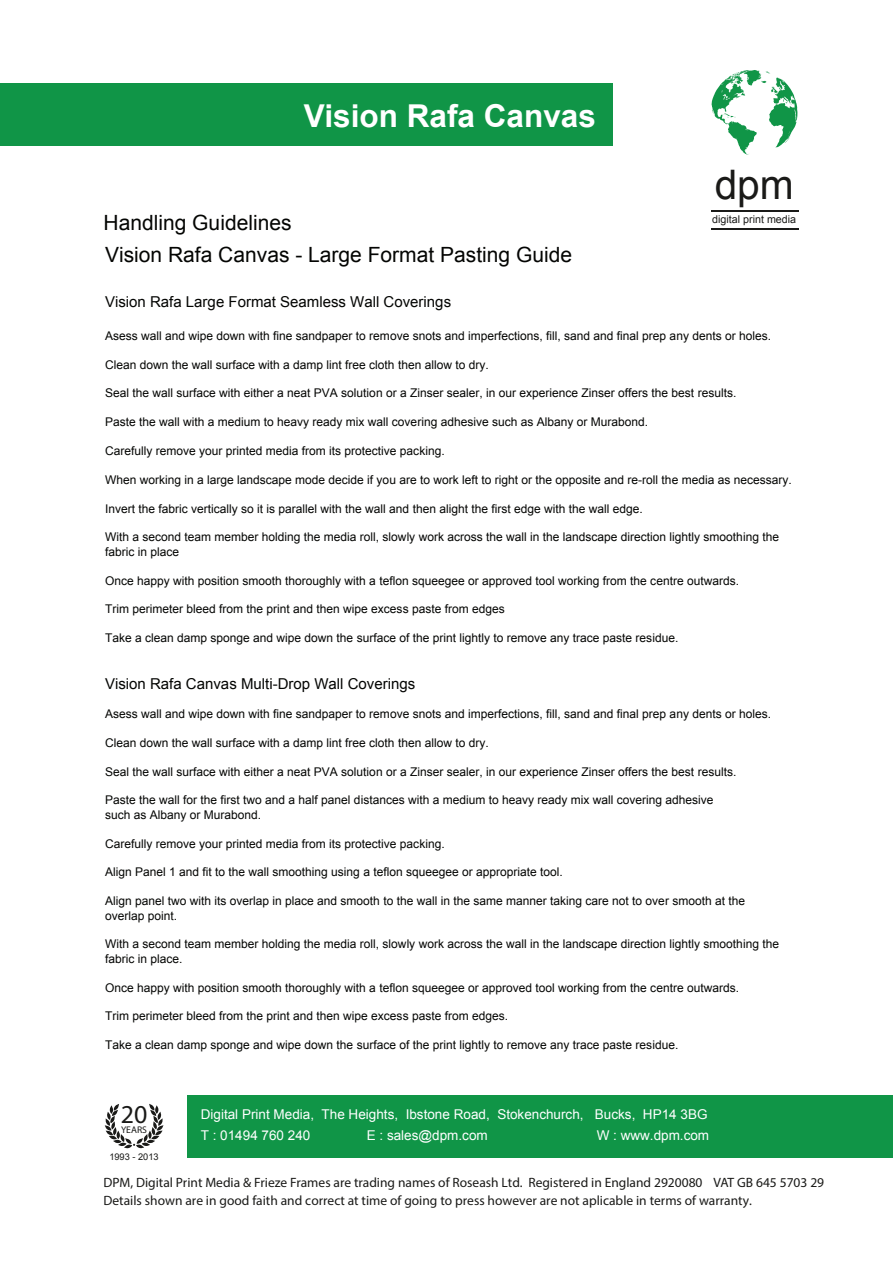
<style>
.page{position:relative;width:893px;height:1262px;background:#fff}
.page>*{position:absolute;margin:0;border:0;box-sizing:border-box;transform-origin:0 0}
.t1{font:40.65px "Arial";color:#1a1a18}
.t2{font:700 31.5px "Arial";color:#fff}
.t3{font:25.95px "Myriad Pro";color:#1a1a18}
.t4{font:21px/32.1px "Arial";color:#040503}
.t5{font:15px "Arial";color:#040503}
.t6{font:13.5px "Myriad Pro";color:#1a1a18}
.t7{font:13.5px/20.5px "Arial";color:#fff}
.t8{font:12px/14.4px "Arial";color:#040503}
.t9{font:10.65px "Arial";color:#1a1a18}
.t10{font:9.6px "Myriad Pro";color:#1a1a18}
.t11{font:9.3px "Arial";color:#1a1a18}
</style>
<div class="page">
<div style="left:0;top:84px;width:612px;height:62px;background:#109547"></div>
<div style="left:188px;top:1095px;width:704px;height:62px;background:#109547"></div>
<svg style="left:105px;top:1104px;width:58px;height:44px"></svg>
<svg style="left:711px;top:70px;width:86px;height:85px"></svg>
<hr style="left:710px;top:210px;width:88px;height:2px;background:#1a1a18">
<hr style="left:710px;top:228px;width:88px;height:2px;background:#1a1a18">
<h2 class="t2" style="left:304px;top:95px;width:293px">Vision Rafa Canvas</h2>
<h3 class="t4" style="left:104px;top:207px;width:470px">Handling Guidelines<br>Vision Rafa Canvas - Large Format Pasting Guide</h3>
<h1 class="t1" style="left:714px;top:158px;width:81px">dpm</h1>
<p class="t9" style="left:712px;top:212px;width:85px">digital print media</p>
<p class="t5" style="left:105px;top:292px;width:347px">Vision Rafa Large Format Seamless Wall Coverings</p>
<p class="t8" style="left:105px;top:328px;width:667px">Asess wall and wipe down with fine sandpaper to remove snots and imperfections, fill, sand and final prep any dents or holes.</p>
<p class="t8" style="left:105px;top:357px;width:385px">Clean down the wall surface with a damp lint free cloth then allow to dry.</p>
<p class="t8" style="left:105px;top:386px;width:632px">Seal the wall surface with either a neat PVA solution or a Zinser sealer, in our experience Zinser offers the best results.</p>
<p class="t8" style="left:105px;top:415px;width:544px">Paste the wall with a medium to heavy ready mix wall covering adhesive such as Albany or Murabond.</p>
<p class="t8" style="left:105px;top:444px;width:341px">Carefully remove your printed media from its protective packing.</p>
<p class="t8" style="left:105px;top:472px;width:688px">When working in a large landscape mode decide if you are to work left to right or the opposite and re-roll the media as necessary.</p>
<p class="t8" style="left:105px;top:501px;width:539px">Invert the fabric vertically so it is parallel with the wall and then alight the first edge with the wall edge.</p>
<p class="t8" style="left:105px;top:530px;width:675px">With a second team member holding the media roll, slowly work across the wall in the landscape direction lightly smoothing the fabric in place</p>
<p class="t8" style="left:105px;top:573px;width:635px">Once happy with position smooth thoroughly with a teflon squeegee or approved tool working from the centre outwards.</p>
<p class="t8" style="left:105px;top:602px;width:401px">Trim perimeter bleed from the print and then wipe excess paste from edges</p>
<p class="t8" style="left:105px;top:631px;width:574px">Take a clean damp sponge and wipe down the surface of the print lightly to remove any trace paste residue.</p>
<p class="t5" style="left:105px;top:674px;width:312px">Vision Rafa Canvas Multi-Drop Wall Coverings</p>
<p class="t8" style="left:105px;top:706px;width:667px">Asess wall and wipe down with fine sandpaper to remove snots and imperfections, fill, sand and final prep any dents or holes.</p>
<p class="t8" style="left:105px;top:735px;width:385px">Clean down the wall surface with a damp lint free cloth then allow to dry.</p>
<p class="t8" style="left:105px;top:764px;width:632px">Seal the wall surface with either a neat PVA solution or a Zinser sealer, in our experience Zinser offers the best results.</p>
<p class="t8" style="left:105px;top:793px;width:610px">Paste the wall for the first two and a half panel distances with a medium to heavy ready mix wall covering adhesive such as Albany or Murabond.</p>
<p class="t8" style="left:105px;top:836px;width:341px">Carefully remove your printed media from its protective packing.</p>
<p class="t8" style="left:105px;top:865px;width:459px">Align Panel 1 and fit to the wall smoothing using a teflon squeegee or appropriate tool.</p>
<p class="t8" style="left:105px;top:894px;width:641px">Align panel two with its overlap in place and smooth to the wall in the same manner taking care not to over smooth at the overlap point.</p>
<p class="t8" style="left:105px;top:937px;width:675px">With a second team member holding the media roll, slowly work across the wall in the landscape direction lightly smoothing the fabric in place.</p>
<p class="t8" style="left:105px;top:980px;width:635px">Once happy with position smooth thoroughly with a teflon squeegee or approved tool working from the centre outwards.</p>
<p class="t8" style="left:105px;top:1009px;width:404px">Trim perimeter bleed from the print and then wipe excess paste from edges.</p>
<p class="t8" style="left:105px;top:1038px;width:574px">Take a clean damp sponge and wipe down the surface of the print lightly to remove any trace paste residue.</p>
<h3 class="t3" style="left:121px;top:1098px;width:28px">20</h3>
<p class="t10" style="left:121px;top:1123px;width:27px">YEARS</p>
<p class="t11" style="left:109px;top:1150px;width:51px">1993 - 2013</p>
<p class="t6" style="left:104px;top:1174px;width:722px">DPM, Digital Print Media &amp; Frieze Frames are trading names of Roseash Ltd. Registered in England 2920080 VAT GB 645 5703 29</p>
<p class="t7" style="left:201px;top:1104px;width:508px">Digital Print Media, The Heights, Ibstone Road, Stokenchurch, Bucks, HP14 3BG<br>T : 01494 760 240</p>
<p class="t7" style="left:367px;top:1125px;width:122px">E : sales@dpm.com</p>
<p class="t7" style="left:596px;top:1125px;width:114px">W : www.dpm.com</p>
<p class="t6" style="left:104px;top:1192px;width:650px">Details shown are in good faith and correct at time of going to press however are not aplicable in terms of warranty.</p>
</div>
